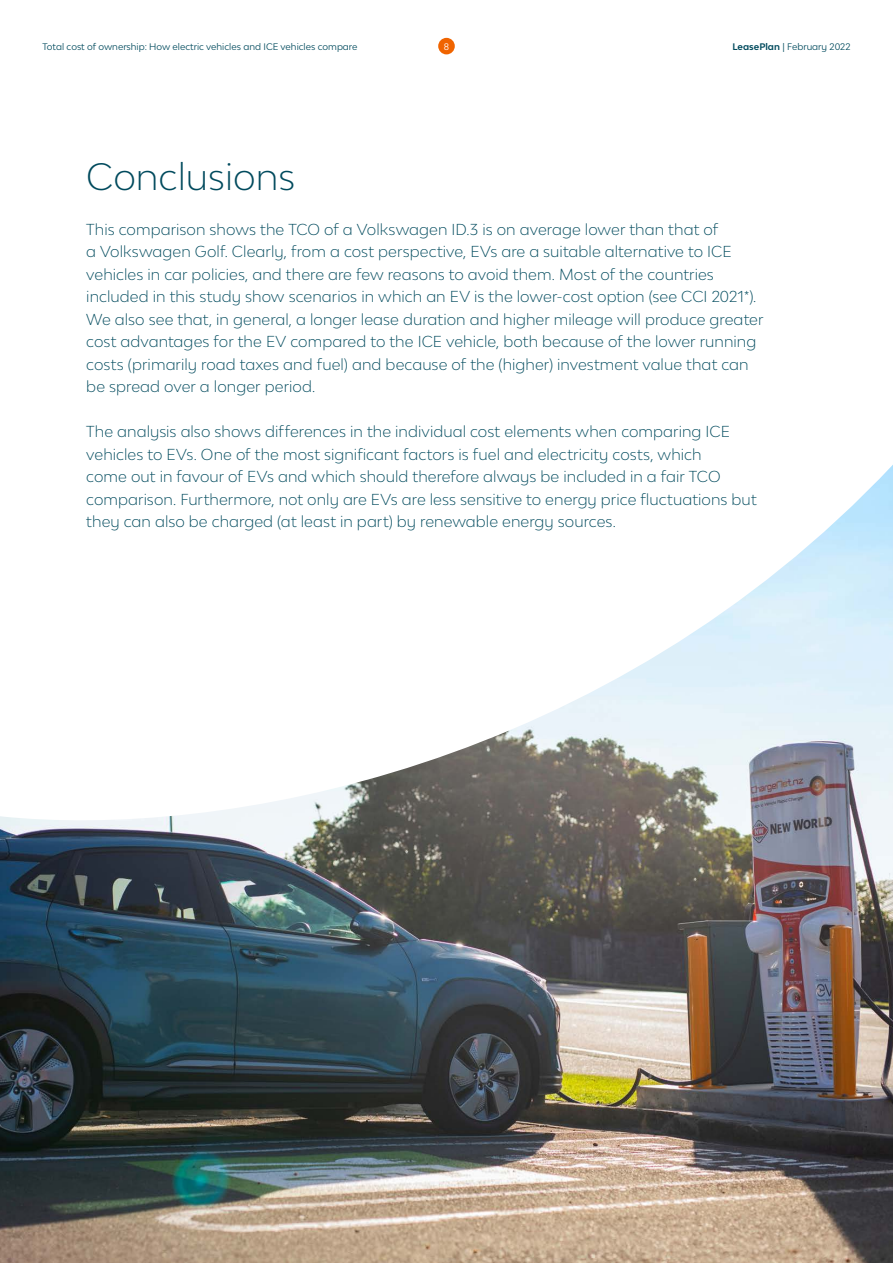
<style>
.page{position:relative;width:893px;height:1263px;background:#fff}
.page>*{position:absolute;margin:0;border:0;box-sizing:border-box;transform-origin:0 0}
.t1{font:300 36px "Lease Plan";color:#004a5d}
.t2{font:300 15px/22.5px "Lease Plan";letter-spacing:.005em;color:#004a5d}
.t3{font:9px "Lease Plan";color:#004a5d}
.t4{font:9px "Lease Plan";color:#fff}
.s1{font-weight:700}
</style>
<div class="page">
<img style="left:0;top:465px;width:893px;height:798px">
<div style="left:438px;top:38px;width:17px;height:16px;background:#f06400;border-radius:50%"></div>
<p class="t3" style="left:43px;top:40px;width:316px">Total cost of ownership: How electric vehicles and ICE vehicles compare</p>
<p class="t4" style="left:444px;top:40px;width:7px">8</p>
<p class="t3" style="left:733px;top:40px;width:119px"><span class="s1">LeasePlan</span> | February 2022</p>
<h1 class="t1" style="left:86px;top:153px;width:210px">Conclusions</h1>
<p class="t2" style="left:86px;top:217px;width:679px">This comparison shows the TCO of a Volkswagen ID.3 is on average lower than that of<br>a Volkswagen Golf. Clearly, from a cost perspective, EVs are a suitable alternative to ICE vehicles in car policies, and there are few reasons to avoid them. Most of the countries included in this study show scenarios in which an EV is the lower-cost option (see CCI 2021*).<br>We also see that, in general, a longer lease duration and higher mileage will produce greater cost advantages for the EV compared to the ICE vehicle, both because of the lower running costs (primarily road taxes and fuel) and because of the (higher) investment value that can be spread over a longer period.</p>
<p class="t2" style="left:86px;top:420px;width:672px">The analysis also shows differences in the individual cost elements when comparing ICE vehicles to EVs. One of the most significant factors is fuel and electricity costs, which<br>come out in favour of EVs and which should therefore always be included in a fair TCO comparison. Furthermore, not only are EVs are less sensitive to energy price fluctuations but they can also be charged (at least in part) by renewable energy sources.</p>
</div>
